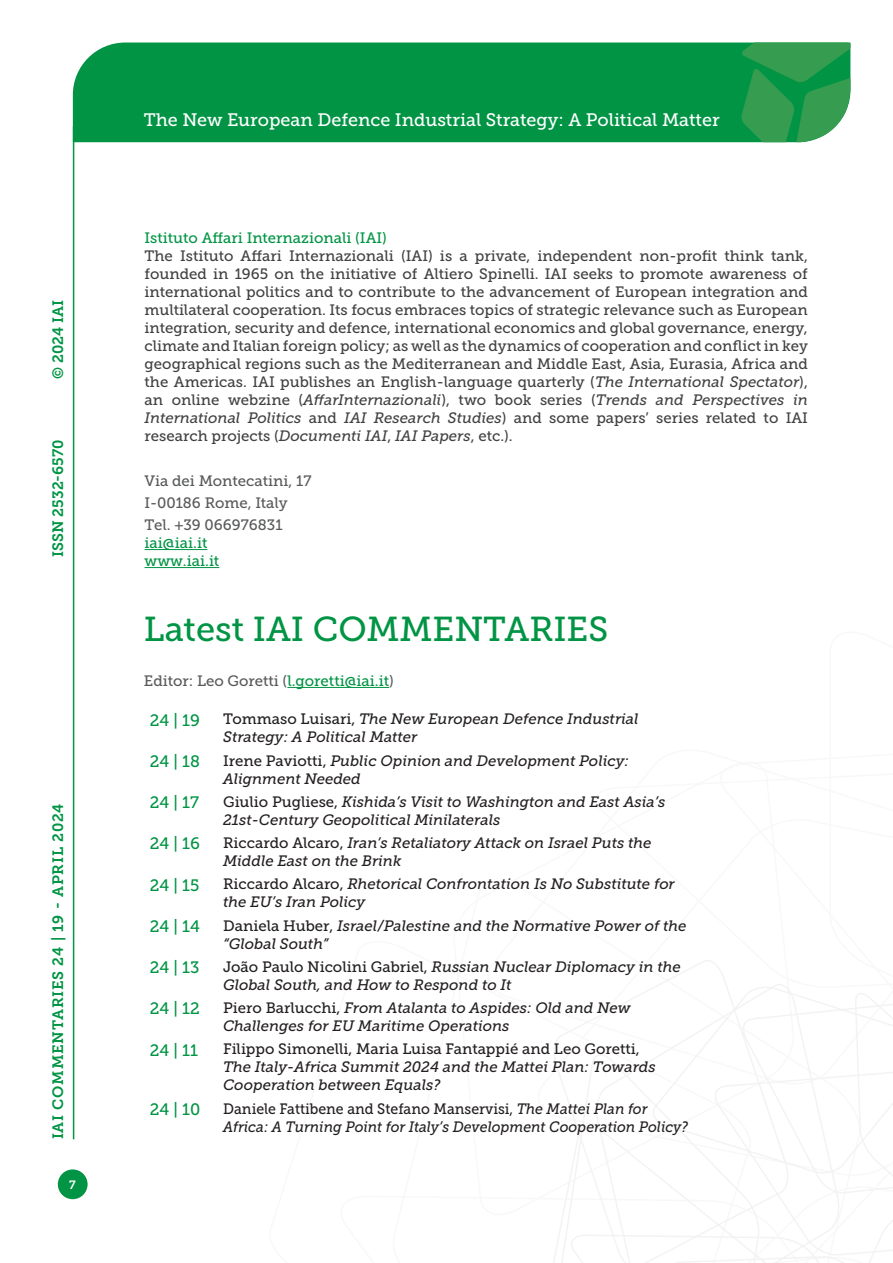
<style>
.page{position:relative;width:893px;height:1263px;background:#fff}
.page>*{position:absolute;margin:0;border:0;box-sizing:border-box;transform-origin:0 0}
.t1{font:34.5px "Museo Slab 500";color:#009444}
.t2{font:18px "Museo Slab 500";color:#fff}
.t3{font:16.5px "Museo Slab 500";color:#009444}
.t4{font:15px/18px "Museo Slab 500";color:#414142;text-align:justify}
.Elenco_paper{font:italic 15px/18px "Museo Slab 500";color:#231f20}
.Elenco_paper-2{font:italic 15px/18px "Museo Slab 500";color:#231f20;scale:.94 1}
.t5{font:15px "Museo Slab 500";color:#58595b}
.t6{font:15px "Museo Slab 500";color:#009444}
.t7{font:15px "Museo Slab 700";letter-spacing:.05em;color:#009444}
.t8{font:15px "Museo Slab 700";color:#009444}
.t9{font:12px "Museo Slab 700";color:#fff}
.s1{font-style:italic}
.s2{color:#009444}
.s3{font-style:normal}
</style>
<div class="page">
<svg style="left:553px;top:960px;width:340px;height:303px"></svg>
<div style="left:73px;top:43px;width:668px;height:99px;background:#009444"></div>
<svg style="left:741px;top:43px;width:109px;height:99px;background:#319e55"></svg>
<div style="left:58px;top:1169px;width:30px;height:30px;background:#009444;border-radius:50%"></div>
<hr style="left:73px;top:126px;width:1px;height:1013px;background:#009444">
<hr style="left:287px;top:687px;width:102px;height:1px;background:#009444">
<hr style="left:145px;top:549px;width:62px;height:1px;background:#009444">
<hr style="left:145px;top:567px;width:74px;height:1px;background:#009444">
<p class="t7" style="left:50px;top:379px;width:80px;rotate:-90deg">© 2024 IAI</p>
<p class="t8" style="left:50px;top:557px;width:119px;rotate:-90deg">ISSN 2532-6570</p>
<p class="t7" style="left:50px;top:1139px;width:337px;rotate:-90deg">IAI COMMENTARIES 24 | 19 - APRIL 2024</p>
<p class="t9" style="left:69px;top:1178px;width:8px">7</p>
<p class="t2" style="left:144px;top:110px;width:577px">The New European Defence Industrial Strategy: A Political Matter</p>
<p class="t6" style="left:145px;top:229px;width:244px">Istituto Affari Internazionali (IAI)</p>
<p class="t4" style="left:145px;top:247px;width:665px">The Istituto Affari Internazionali (IAI) is a private, independent non-profit think tank, founded in 1965 on the initiative of Altiero Spinelli. IAI seeks to promote awareness of international politics and to contribute to the advancement of European integration and multilateral cooperation. Its focus embraces topics of strategic relevance such as European integration, security and defence, international economics and global governance, energy, climate and Italian foreign policy; as well as the dynamics of cooperation and conflict in key geographical regions such as the Mediterranean and Middle East, Asia, Eurasia, Africa and the Americas. IAI publishes an English-language quarterly (<span class="s1">The International Spectator</span>), an online webzine (<span class="s1">AffarInternazionali</span>), two book series (<span class="s1">Trends and Perspectives in International Politics</span> and <span class="s1">IAI Research Studies</span>) and some papers’ series related to IAI research projects (<span class="s1">Documenti IAI</span>, <span class="s1">IAI Papers</span>, etc.).</p>
<p class="t5" style="left:145px;top:472px;width:168px">Via dei Montecatini, 17</p>
<p class="t5" style="left:145px;top:494px;width:145px">I-00186 Rome, Italy</p>
<p class="t5" style="left:145px;top:516px;width:140px">Tel. +39 066976831</p>
<p class="t6" style="left:145px;top:534px;width:64px">iai@iai.it</p>
<p class="t6" style="left:145px;top:552px;width:76px">www.iai.it</p>
<p class="t1" style="left:144px;top:610px;width:466px">Latest IAI COMMENTARIES</p>
<p class="t5" style="left:144px;top:672px;width:252px">Editor: Leo Goretti (<span class="s2">l.goretti@iai.it</span>)</p>
<p class="t3" style="left:150px;top:711px;width:52px">24 | 19</p>
<p class="Elenco_paper" style="left:223px;top:710px;width:417px"><span class="s3">Tommaso Luisari,</span> The New European Defence Industrial<br>Strategy: A Political Matter</p>
<p class="t3" style="left:150px;top:752px;width:52px">24 | 18</p>
<p class="Elenco_paper" style="left:223px;top:752px;width:407px"><span class="s3">Irene Paviotti,</span> Public Opinion and Development Policy:<br>Alignment Needed</p>
<p class="t3" style="left:150px;top:793px;width:51px">24 | 17</p>
<p class="Elenco_paper" style="left:223px;top:793px;width:444px"><span class="s3">Giulio Pugliese,</span> Kishida’s Visit to Washington and East Asia’s<br>21st-Century Geopolitical Minilaterals</p>
<p class="t3" style="left:150px;top:834px;width:52px">24 | 16</p>
<p class="Elenco_paper" style="left:223px;top:834px;width:430px"><span class="s3">Riccardo Alcaro,</span> Iran’s Retaliatory Attack on Israel Puts the<br>Middle East on the Brink</p>
<p class="t3" style="left:150px;top:876px;width:51px">24 | 15</p>
<p class="Elenco_paper" style="left:223px;top:875px;width:453px"><span class="s3">Riccardo Alcaro,</span> Rhetorical Confrontation Is No Substitute for the EU’s Iran Policy</p>
<p class="t3" style="left:150px;top:917px;width:52px">24 | 14</p>
<p class="Elenco_paper" style="left:223px;top:917px;width:465px"><span class="s3">Daniela Huber,</span> Israel/Palestine and the Normative Power of the “Global South”</p>
<p class="t3" style="left:150px;top:958px;width:51px">24 | 13</p>
<p class="Elenco_paper" style="left:223px;top:958px;width:459px"><span class="s3">João Paulo Nicolini Gabriel,</span> Russian Nuclear Diplomacy in the<br>Global South, and How to Respond to It</p>
<p class="t3" style="left:150px;top:999px;width:51px">24 | 12</p>
<p class="Elenco_paper" style="left:223px;top:999px;width:409px"><span class="s3">Piero Barlucchi,</span> From Atalanta to Aspides: Old and New<br>Challenges for EU Maritime Operations</p>
<p class="t3" style="left:150px;top:1041px;width:50px">24 | 11</p>
<p class="Elenco_paper" style="left:223px;top:1040px;width:434px"><span class="s3">Filippo Simonelli, Maria Luisa Fantappié and Leo Goretti,<br></span>The Italy-Africa Summit 2024 and the Mattei Plan: Towards<br>Cooperation between Equals?</p>
<p class="t3" style="left:150px;top:1100px;width:52px">24 | 10</p>
<p class="Elenco_paper-2" style="left:223px;top:1100px;width:496px"><span class="s3">Daniele Fattibene and Stefano Manservisi,</span> The Mattei Plan for<br>Africa: A Turning Point for Italy’s Development Cooperation Policy?</p>
</div>
